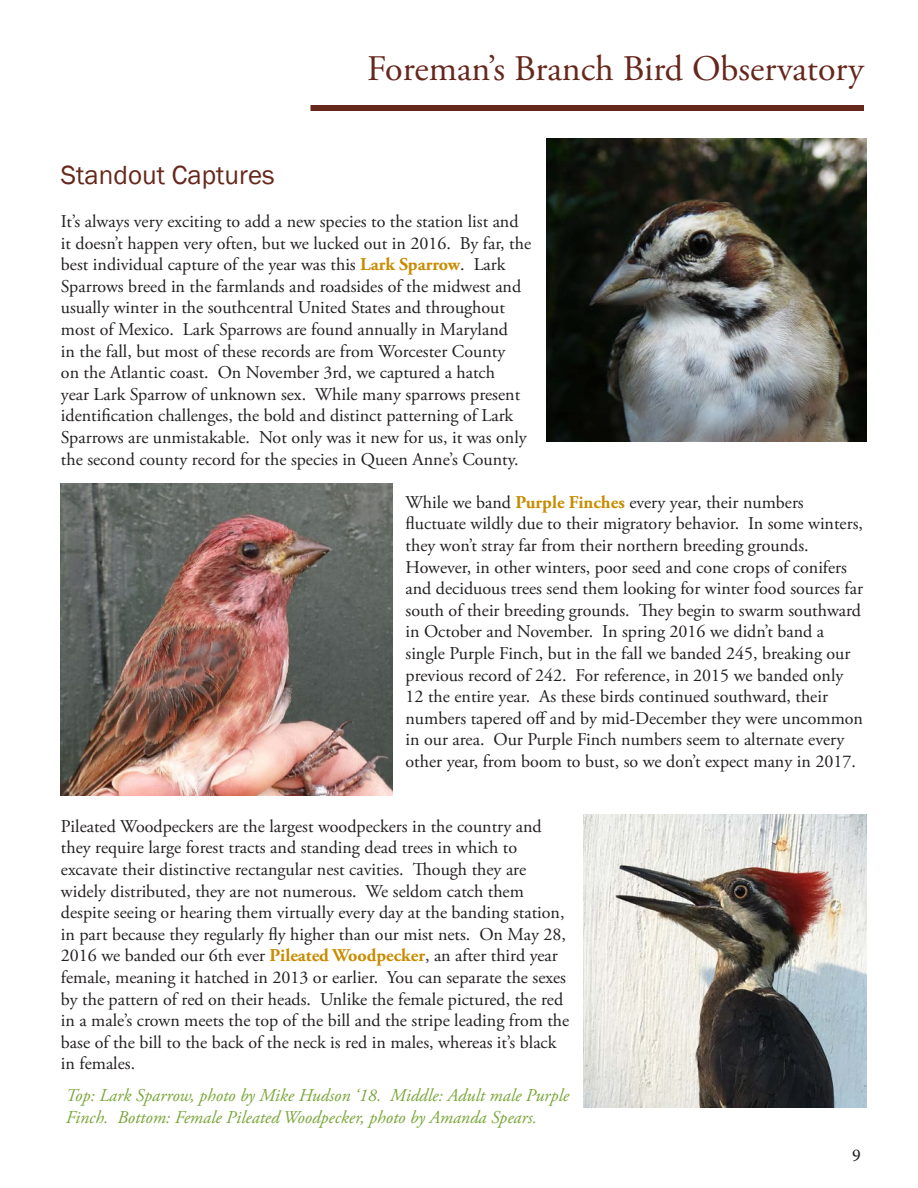
<style>
.page{position:relative;width:918px;height:1188px;background:#fff}
.page>*{position:absolute;margin:0;border:0;box-sizing:border-box;transform-origin:0 0}
.t1{font:36px "Adobe Garamond Pro";color:#66271c}
.t2{font:27px "Franklin Gothic";color:#66271c}
.t3{font:18px/21.6px "Adobe Garamond Pro";color:#231f20}
.t4{font:italic 18px/21.6px "Adobe Garamond Pro";color:#79a537}
.t5{font:18px "Minion Pro";color:#231f20}
.s1{font-weight:700;color:#c78c00}
</style>
<div class="page">
<div style="left:310px;top:105px;width:554px;height:6px;background:#66271c"></div>
<img style="left:546px;top:138px;width:321px;height:304px">
<img style="left:61px;top:483px;width:331px;height:312px">
<img style="left:584px;top:814px;width:283px;height:294px">
<p class="t1" style="left:367px;top:47px;width:498px">Foreman’s Branch Bird Observatory</p>
<p class="t2" style="left:61px;top:158px;width:215px">Standout Captures</p>
<p class="t3" style="left:61px;top:211px;width:472px">It’s always very exciting to add a new species to the station list and it doesn’t happen very often, but we lucked out in 2016. By far, the best individual capture of the year was this <span class="s1">Lark Sparrow</span>. Lark Sparrows breed in the farmlands and roadsides of the midwest and usually winter in the southcentral United States and throughout most of Mexico. Lark Sparrows are found annually in Maryland<br>in the fall, but most of these records are from Worcester County<br>on the Atlantic coast. On November 3rd, we captured a hatch<br>year Lark Sparrow of unknown sex. While many sparrows present identification challenges, the bold and distinct patterning of Lark Sparrows are unmistakable. Not only was it new for us, it was only the second county record for the species in Queen Anne’s County.</p>
<p class="t3" style="left:406px;top:492px;width:459px">While we band <span class="s1">Purple Finches</span> every year, their numbers fluctuate wildly due to their migratory behavior. In some winters, they won’t stray far from their northern breeding grounds.<br>However, in other winters, poor seed and cone crops of conifers and deciduous trees send them looking for winter food sources far south of their breeding grounds. They begin to swarm southward in October and November. In spring 2016 we didn’t band a single Purple Finch, but in the fall we banded 245, breaking our previous record of 242. For reference, in 2015 we banded only 12 the entire year. As these birds continued southward, their numbers tapered off and by mid-December they were uncommon in our area. Our Purple Finch numbers seem to alternate every other year, from boom to bust, so we don’t expect many in 2017.</p>
<p class="t3" style="left:61px;top:816px;width:510px">Pileated Woodpeckers are the largest woodpeckers in the country and they require large forest tracts and standing dead trees in which to excavate their distinctive rectangular nest cavities. Though they are widely distributed, they are not numerous. We seldom catch them despite seeing or hearing them virtually every day at the banding station, in part because they regularly fly higher than our mist nets. On May 28, 2016 we banded our 6th ever <span class="s1">Pileated Woodpecker</span>, an after third year female, meaning it hatched in 2013 or earlier. You can separate the sexes by the pattern of red on their heads. Unlike the female pictured, the red in a male’s crown meets the top of the bill and the stripe leading from the base of the bill to the back of the neck is red in males, whereas it’s black in females.</p>
<p class="t4" style="left:66px;top:1085px;width:505px">Top: Lark Sparrow, photo by Mike Hudson ‘18. Middle: Adult male Purple<br>Finch. Bottom: Female Pileated Woodpecker, photo by Amanda Spears.</p>
<p class="t5" style="left:852px;top:1143px;width:10px">9</p>
</div>
